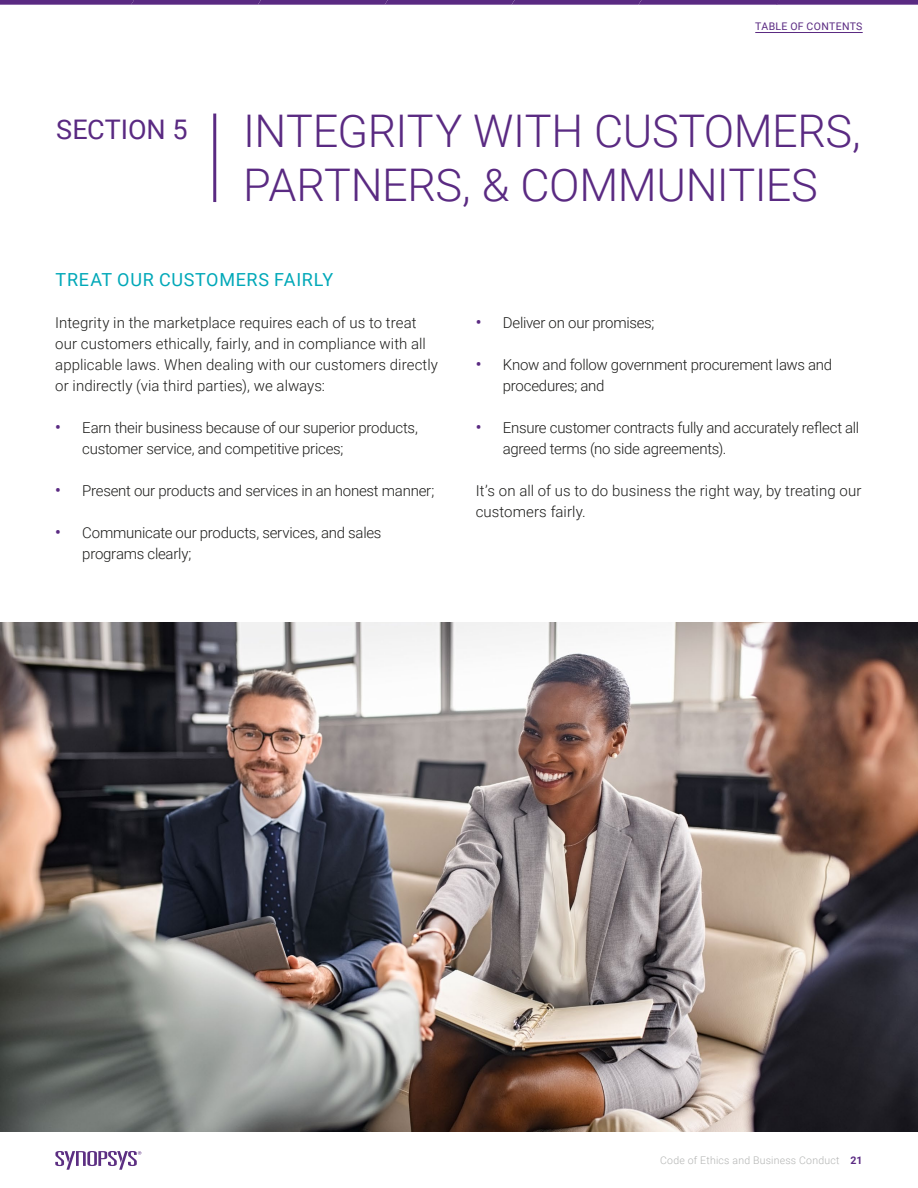
<style>
.page{position:relative;width:918px;height:1188px;background:#fff}
.page>*{position:absolute;margin:0;border:0;box-sizing:border-box;transform-origin:0 0}
.t1{font:300 45px/54px "Roboto";letter-spacing:-.01em;color:#5a2a82}
.t2{font:27px "Roboto";color:#5a2a82}
.t3{font:18px "Roboto";letter-spacing:.04em;color:#00a8b8}
.t4{font:300 15px/21px "Roboto";letter-spacing:-.015em;color:#1d1d1b}
.t5{font:300 15px/21px "Roboto";letter-spacing:.005em;color:#1d1d1b}
.t6{font:300 10.5px "Roboto";letter-spacing:.02em;color:#b3b4b3}
.t7{font:10.5px "Roboto";letter-spacing:.035em;color:#5a2a82}
.s1{font-weight:500;font-size:16.5px;color:#5a2a82}
.s2{font-weight:700;color:#5a2a82}
</style>
<div class="page">
<hr style="left:213px;top:114px;width:3px;height:88px;background:#5a2a82">
<img style="left:0;top:622px;width:918px;height:510px">
<svg style="left:55px;top:1151px;width:86px;height:19px"></svg>
<hr style="left:755px;top:32px;width:108px;height:1px;background:#5a2a82">
<svg style="left:0;top:0;width:918px;height:5px;background:#64378a"></svg>
<h2 class="t2" style="left:56px;top:111px;width:133px">SECTION 5</h2>
<p class="t7" style="left:755px;top:18px;width:109px">TABLE OF CONTENTS</p>
<h1 class="t1" style="left:243px;top:103px;width:619px">INTEGRITY WITH CUSTOMERS,<br>PARTNERS, &amp; COMMUNITIES</h1>
<p class="t3" style="left:56px;top:267px;width:279px">TREAT OUR CUSTOMERS FAIRLY</p>
<p class="t5" style="left:55px;top:312px;width:384px">Integrity in the marketplace requires each of us to treat our customers ethically, fairly, and in compliance with all applicable laws. When dealing with our customers directly or indirectly (via third parties), we always:</p>
<p class="t4" style="left:82px;top:417px;width:337px;text-indent:-27px"><span class="s1">•</span> Earn their business because of our superior products, customer service, and competitive prices;</p>
<p class="t4" style="left:55px;top:480px;width:381px"><span class="s1">•</span> Present our products and services in an honest manner;</p>
<p class="t4" style="left:82px;top:522px;width:301px;text-indent:-27px"><span class="s1">•</span> Communicate our products, services, and sales programs clearly;</p>
<p class="t4" style="left:476px;top:312px;width:180px"><span class="s1">•</span> Deliver on our promises;</p>
<p class="t4" style="left:503px;top:354px;width:331px;text-indent:-27px"><span class="s1">•</span> Know and follow government procurement laws and procedures; and</p>
<p class="t4" style="left:503px;top:417px;width:358px;text-indent:-27px"><span class="s1">•</span> Ensure customer contracts fully and accurately reflect all agreed terms (no side agreements).</p>
<p class="t5" style="left:476px;top:480px;width:387px">It’s on all of us to do business the right way, by treating our customers fairly.</p>
<p class="t6" style="left:660px;top:1153px;width:204px">Code of Ethics and Business Conduct <span class="s2">21</span></p>
</div>
